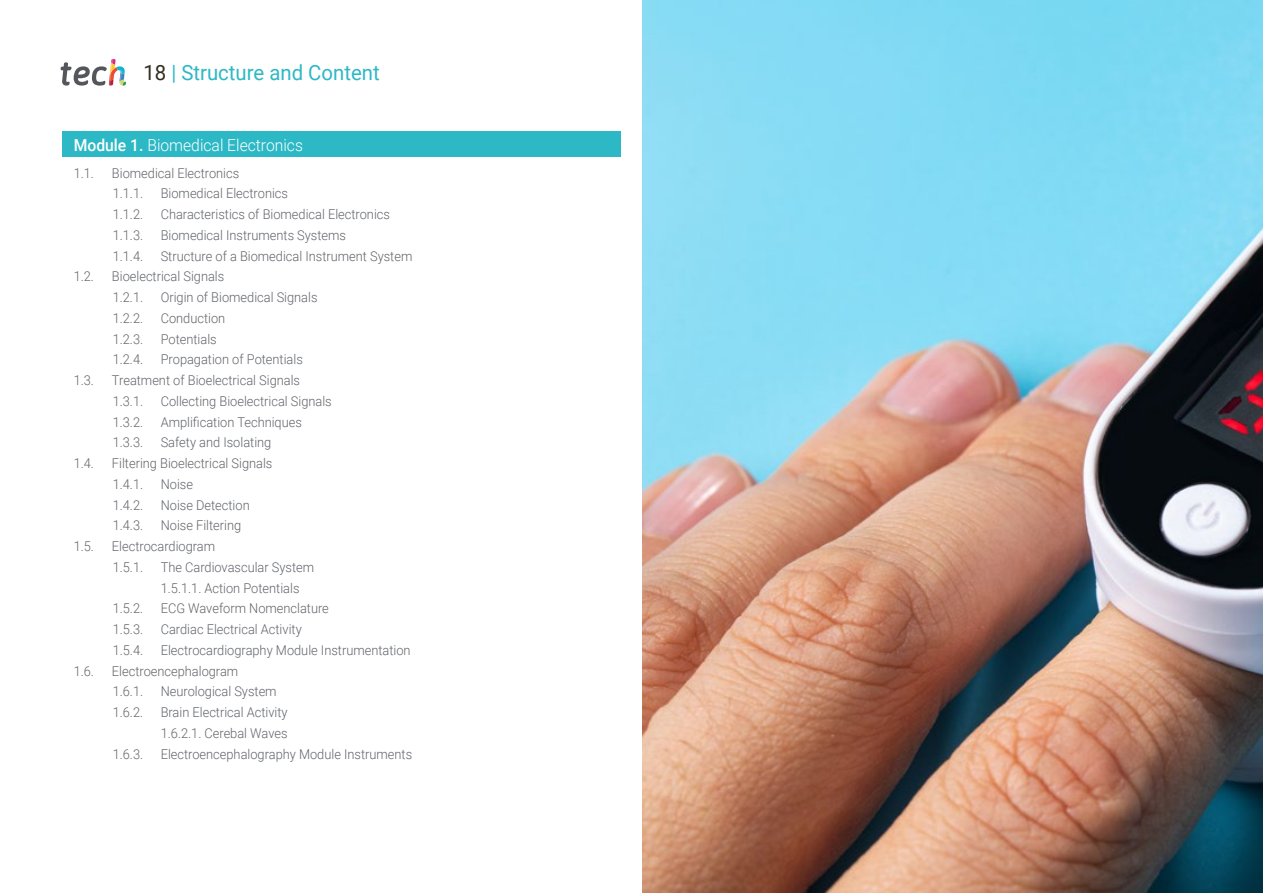
<style>
.page{position:relative;width:1263px;height:893px;background:#fff}
.page>*{position:absolute;margin:0;border:0;box-sizing:border-box;transform-origin:0 0}
.t1{font:21px "Roboto";color:#2db8c5}
.t2{font:300 16.5px "Roboto";color:#fff;scale:.95 1}
.t3{font:300 13.5px/20.7px "Roboto";color:#61646a;scale:.95 1}
.s1{color:#312e20}
.s2{font-weight:500}
</style>
<div class="page">
<div style="left:63px;top:132px;width:558px;height:25px;background:#2db8c5"></div>
<svg style="left:61px;top:59px;width:65px;height:27px"></svg>
<img style="left:642px;top:0;width:621px;height:893px">
<h1 class="t1" style="left:144px;top:57px;width:238px"><span class="s1">18</span> | Structure and Content</h1>
<p class="t2" style="left:74px;top:133px;width:243px"><span class="s2">Module 1.</span> Biomedical Electronics</p>
<p class="t3" style="left:74px;top:162px;width:23px">1.1.</p>
<p class="t3" style="left:112px;top:162px;width:135px">Biomedical Electronics<br>1.1.1.</p>
<p class="t3" style="left:161px;top:183px;width:135px">Biomedical Electronics</p>
<p class="t3" style="left:113px;top:204px;width:34px">1.1.2.</p>
<p class="t3" style="left:161px;top:204px;width:243px">Characteristics of Biomedical Electronics</p>
<p class="t3" style="left:113px;top:224px;width:34px">1.1.3.</p>
<p class="t3" style="left:161px;top:224px;width:197px">Biomedical Instruments Systems</p>
<p class="t3" style="left:113px;top:245px;width:34px">1.1.4.</p>
<p class="t3" style="left:161px;top:245px;width:266px">Structure of a Biomedical Instrument System</p>
<p class="t3" style="left:74px;top:266px;width:23px">1.2.</p>
<p class="t3" style="left:112px;top:266px;width:120px">Bioelectrical Signals<br>1.2.1.</p>
<p class="t3" style="left:161px;top:287px;width:167px">Origin of Biomedical Signals</p>
<p class="t3" style="left:113px;top:307px;width:34px">1.2.2.</p>
<p class="t3" style="left:161px;top:307px;width:69px">Conduction</p>
<p class="t3" style="left:113px;top:328px;width:34px">1.2.3.</p>
<p class="t3" style="left:161px;top:328px;width:60px">Potentials</p>
<p class="t3" style="left:113px;top:349px;width:34px">1.2.4.</p>
<p class="t3" style="left:161px;top:349px;width:151px">Propagation of Potentials</p>
<p class="t3" style="left:74px;top:370px;width:23px">1.3.</p>
<p class="t3" style="left:112px;top:370px;width:200px">Treatment of Bioelectrical Signals<br>1.3.1.</p>
<p class="t3" style="left:161px;top:390px;width:182px">Collecting Bioelectrical Signals</p>
<p class="t3" style="left:113px;top:411px;width:34px">1.3.2.</p>
<p class="t3" style="left:161px;top:411px;width:150px">Amplification Techniques</p>
<p class="t3" style="left:113px;top:432px;width:34px">1.3.3.</p>
<p class="t3" style="left:161px;top:432px;width:118px">Safety and Isolating</p>
<p class="t3" style="left:74px;top:453px;width:23px">1.4.</p>
<p class="t3" style="left:112px;top:453px;width:170px">Filtering Bioelectrical Signals<br>1.4.1.</p>
<p class="t3" style="left:161px;top:473px;width:35px">Noise</p>
<p class="t3" style="left:113px;top:494px;width:34px">1.4.2.</p>
<p class="t3" style="left:161px;top:494px;width:95px">Noise Detection</p>
<p class="t3" style="left:113px;top:515px;width:34px">1.4.3.</p>
<p class="t3" style="left:161px;top:515px;width:86px">Noise Filtering</p>
<p class="t3" style="left:74px;top:536px;width:23px">1.5.</p>
<p class="t3" style="left:112px;top:536px;width:110px">Electrocardiogram<br>1.5.1.</p>
<p class="t3" style="left:161px;top:556px;width:163px">The Cardiovascular System<br>1.5.1.1. Action Potentials</p>
<p class="t3" style="left:113px;top:598px;width:34px">1.5.2.</p>
<p class="t3" style="left:161px;top:598px;width:179px">ECG Waveform Nomenclature</p>
<p class="t3" style="left:113px;top:619px;width:34px">1.5.3.</p>
<p class="t3" style="left:161px;top:619px;width:150px">Cardiac Electrical Activity</p>
<p class="t3" style="left:113px;top:639px;width:34px">1.5.4.</p>
<p class="t3" style="left:161px;top:639px;width:265px">Electrocardiography Module Instrumentation</p>
<p class="t3" style="left:74px;top:660px;width:23px">1.6.</p>
<p class="t3" style="left:112px;top:660px;width:134px">Electroencephalogram<br>1.6.1.</p>
<p class="t3" style="left:161px;top:681px;width:124px">Neurological System</p>
<p class="t3" style="left:113px;top:702px;width:34px">1.6.2.</p>
<p class="t3" style="left:161px;top:702px;width:135px">Brain Electrical Activity<br>1.6.2.1. Cerebal Waves</p>
<p class="t3" style="left:113px;top:743px;width:34px">1.6.3.</p>
<p class="t3" style="left:161px;top:743px;width:266px">Electroencephalography Module Instruments</p>
</div>
